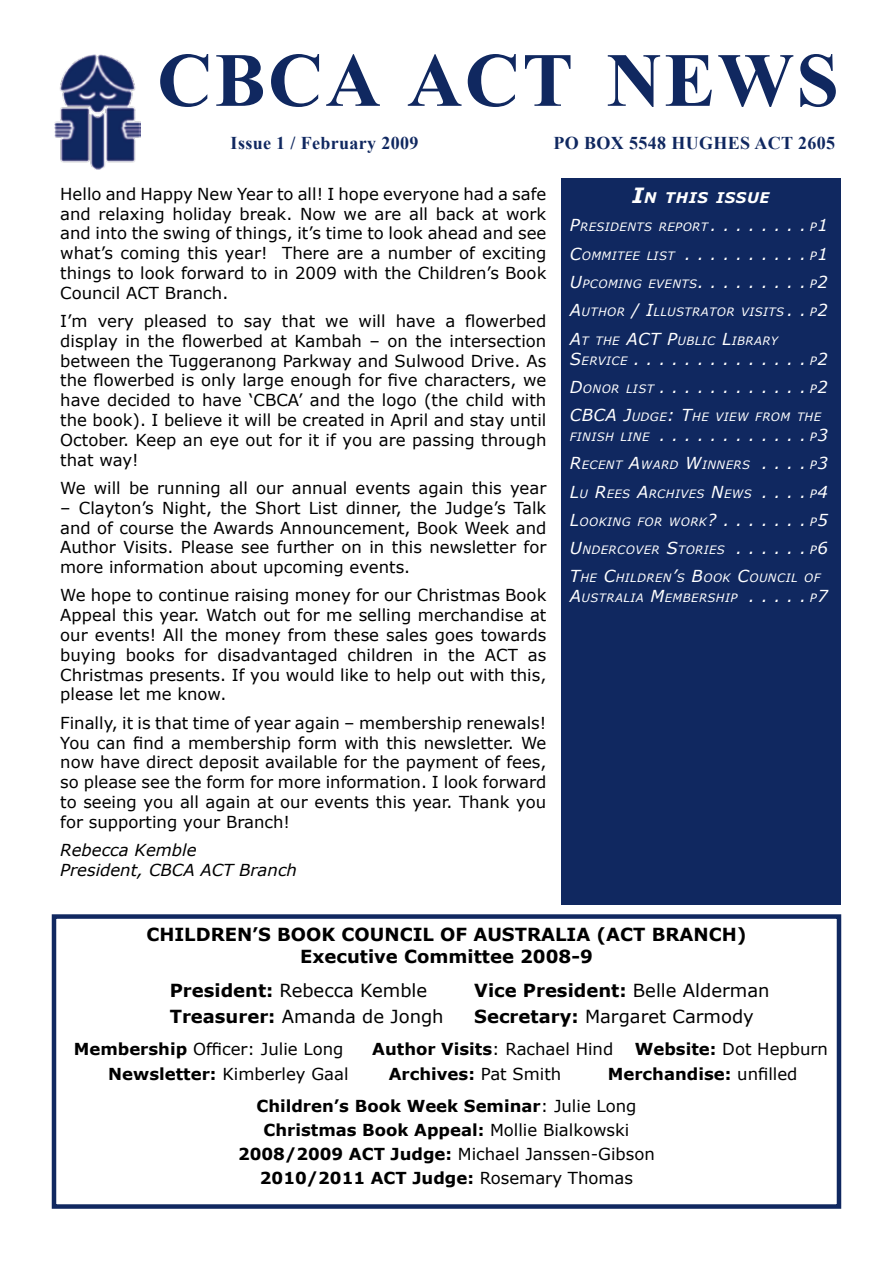
<style>
.page{position:relative;width:893px;height:1263px;background:#fff}
.page>*{position:absolute;margin:0;border:0;box-sizing:border-box;transform-origin:0 0}
.t1{font:700 76.5px "Times New Roman";letter-spacing:.03em;color:#102860}
.t2{font:700 18px/21.6px "Verdana";color:#000;text-align:center}
.t3{font:18px "Verdana";color:#000}
.t4{font:700 18px "Times New Roman";letter-spacing:.02em;color:#102860}
.t5{font:16.5px/19.8px "Verdana";color:#000;text-align:justify}
.t6{font:700 16.5px/24px "Verdana";color:#000}
.t7{font:italic 16.5px/28.3px "Verdana";color:#fff}
.t8{font:italic 16.5px/19.8px "Verdana";color:#000}
.t9{font:italic 700 14.7px "Verdana";letter-spacing:.045em;color:#fff}
.t10{font:italic 11.55px/19.8px "Verdana";letter-spacing:.045em;color:#fff}
.s1{font-size:21px}
.s2{font-size:16.5px}
.s3{font-size:11.55px}
.s4{font-weight:700}
.s5{font-weight:400}
</style>
<div class="page">
<img style="left:54px;top:54px;width:87px;height:116px">
<div style="left:52px;top:914px;width:789px;height:295px;border:4px solid #102860"></div>
<div style="left:561px;top:179px;width:279px;height:726px;background:#102860"></div>
<h1 class="t1" style="left:157px;top:27px;width:683px">CBCA ACT NEWS</h1>
<p class="t4" style="left:231px;top:131px;width:189px">Issue 1 / February 2009</p>
<p class="t4" style="left:554px;top:131px;width:283px">PO BOX 5548 HUGHES ACT 2605</p>
<p class="t5" style="left:60px;top:184px;width:488px">Hello and Happy New Year to all! I hope everyone had a safe and relaxing holiday break. Now we are all back at work and into the swing of things, it’s time to look ahead and see what’s coming this year! There are a number of exciting things to look forward to in 2009 with the Children’s Book Council ACT Branch.</p>
<p class="t5" style="left:60px;top:311px;width:488px">I’m very pleased to say that we will have a flowerbed display in the flowerbed at Kambah – on the intersection between the Tuggeranong Parkway and Sulwood Drive. As the flowerbed is only large enough for five characters, we have decided to have ‘CBCA’ and the logo (the child with the book). I believe it will be created in April and stay until October. Keep an eye out for it if you are passing through that way!</p>
<p class="t5" style="left:60px;top:478px;width:488px">We will be running all our annual events again this year</p>
<p class="t5" style="left:60px;top:498px;width:488px">– Clayton’s Night, the Short List dinner, the Judge’s Talk and of course the Awards Announcement, Book Week and Author Visits. Please see further on in this newsletter for more information about upcoming events.</p>
<p class="t5" style="left:60px;top:586px;width:488px">We hope to continue raising money for our Christmas Book Appeal this year. Watch out for me selling merchandise at our events! All the money from these sales goes towards buying books for disadvantaged children in the ACT as Christmas presents. If you would like to help out with this, please let me know.</p>
<p class="t5" style="left:60px;top:713px;width:488px">Finally, it is that time of year again – membership renewals!<br>You can find a membership form with this newsletter. We now have direct deposit available for the payment of fees, so please see the form for more information. I look forward to seeing you all again at our events this year. Thank you for supporting your Branch!</p>
<p class="t8" style="left:60px;top:840px;width:238px">Rebecca Kemble<br>President, CBCA ACT Branch</p>
<p class="t9" style="left:632px;top:188px;width:139px"><span class="s1">I</span>N THIS ISSUE</p>
<p class="t10" style="left:570px;top:218px;width:260px"><span class="s2">P</span>RESIDENTS REPORT <span class="s2">. . . . . . .</span> P<span class="s2">1</span></p>
<p class="t10" style="left:570px;top:246px;width:260px"><span class="s2">C</span>OMMITEE LIST <span class="s2">. . . . . . . . .</span> P<span class="s2">1</span></p>
<p class="t10" style="left:570px;top:274px;width:260px"><span class="s2">U</span>PCOMING EVENTS <span class="s2">. . . . . . . .</span> P<span class="s2">2</span></p>
<p class="t10" style="left:570px;top:302px;width:260px"><span class="s2">A</span>UTHOR <span class="s2">/ I</span>LLUSTRATOR VISITS <span class="s2">.</span> P<span class="s2">2</span></p>
<p class="t10" style="left:570px;top:331px;width:210px"><span class="s2">A</span>T THE <span class="s2">ACT P</span>UBLIC <span class="s2">L</span>IBRARY</p>
<p class="t7" style="left:570px;top:345px;width:260px">S<span class="s3">ERVICE</span> ............. <span class="s3">P</span>2<br>D<span class="s3">ONOR LIST</span> ........... <span class="s3">P</span>2</p>
<p class="t10" style="left:570px;top:407px;width:253px"><span class="s2">CBCA J</span>UDGE<span class="s2">: T</span>HE VIEW FROM THE</p>
<p class="t7" style="left:570px;top:421px;width:260px"><span class="s3">FINISH LINE</span> ........... <span class="s3">P</span>3</p>
<p class="t10" style="left:570px;top:455px;width:260px"><span class="s2">R</span>ECENT <span class="s2">A</span>WARD <span class="s2">W</span>INNERS <span class="s2">. . .</span> P<span class="s2">3</span></p>
<p class="t10" style="left:570px;top:484px;width:260px"><span class="s2">L</span>U <span class="s2">R</span>EES <span class="s2">A</span>RCHIVES <span class="s2">N</span>EWS <span class="s2">. . .</span> P<span class="s2">4</span></p>
<p class="t10" style="left:570px;top:512px;width:260px"><span class="s2">L</span>OOKING FOR WORK<span class="s2">? . . . . . .</span> P<span class="s2">5</span></p>
<p class="t10" style="left:570px;top:540px;width:260px"><span class="s2">U</span>NDERCOVER <span class="s2">S</span>TORIES <span class="s2">. . . . .</span> P<span class="s2">6</span></p>
<p class="t10" style="left:570px;top:568px;width:260px"><span class="s2">T</span>HE <span class="s2">C</span>HILDREN<span class="s2">’</span>S <span class="s2">B</span>OOK <span class="s2">C</span>OUNCIL OF<br><span class="s2">A</span>USTRALIA <span class="s2">M</span>EMBERSHIP <span class="s2">. . . .</span> P<span class="s2">7</span></p>
<p class="t2" style="left:146px;top:924px;width:602px">CHILDREN’S BOOK COUNCIL OF AUSTRALIA (ACT BRANCH)<br>Executive Committee 2008-9</p>
<p class="t3" style="left:170px;top:979px;width:259px"><span class="s4">President:</span> Rebecca Kemble</p>
<p class="t2" style="left:474px;top:980px;width:297px">Vice President: <span class="s5">Belle Alderman</span></p>
<p class="t3" style="left:170px;top:1005px;width:275px"><span class="s4">Treasurer:</span> Amanda de Jongh</p>
<p class="t3" style="left:474px;top:1005px;width:281px"><span class="s4">Secretary:</span> Margaret Carmody</p>
<p class="t5" style="left:74px;top:1040px;width:271px"><span class="s4">Membership</span> Officer: Julie Long</p>
<p class="t6" style="left:372px;top:1037px;width:243px">Author Visits<span class="s5">: Rachael Hind</span></p>
<p class="t5" style="left:635px;top:1040px;width:195px"><span class="s4">Website:</span> Dot Hepburn</p>
<p class="t5" style="left:108px;top:1064px;width:242px"><span class="s4">Newsletter:</span> Kimberley Gaal</p>
<p class="t6" style="left:389px;top:1061px;width:174px">Archives: <span class="s5">Pat Smith</span></p>
<p class="t6" style="left:256px;top:1057px;width:543px;line-height:32.5px;text-indent:351px">Merchandise: <span class="s5">unfilled<br></span>Children’s Book Week Seminar<span class="s5">: Julie Long</span></p>
<p class="t6" style="left:238px;top:1118px;width:418px;text-align:center">Christmas Book Appeal: <span class="s5">Mollie Bialkowski<br></span>2008/2009 ACT Judge: <span class="s5">Michael Janssen-Gibson<br></span>2010/2011 ACT Judge: <span class="s5">Rosemary Thomas</span></p>
</div>
